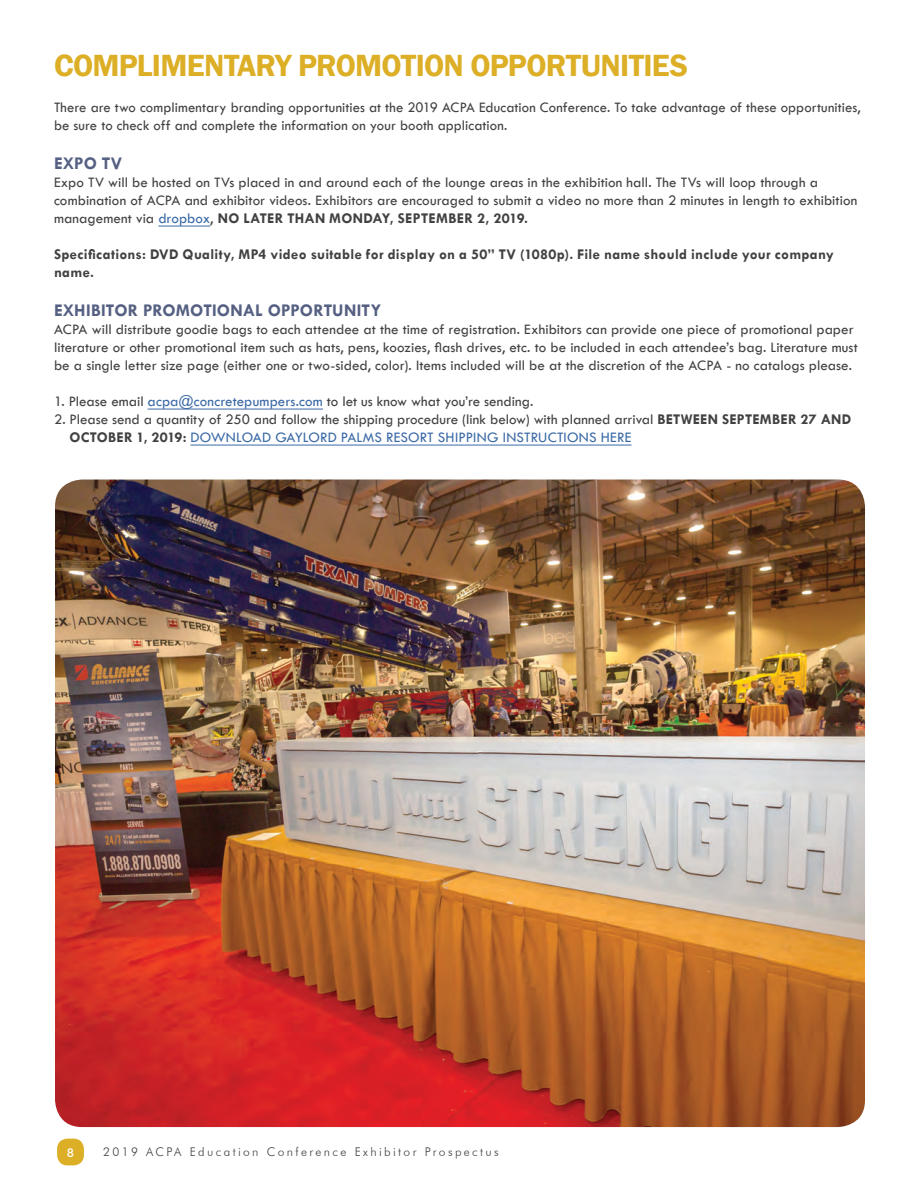
<style>
.page{position:relative;width:918px;height:1188px;background:#fff}
.page>*{position:absolute;margin:0;border:0;box-sizing:border-box;transform-origin:0 0}
.t1{font:600 31.5px "Franklin Gothic";letter-spacing:-.025em;color:#dcaf27}
.t2{font:700 18px "Tw Cen";letter-spacing:.005em;color:#556082}
.t3{font:15px/18px "Tw Cen";letter-spacing:.005em;color:#414142}
.t4{font:700 15px/18px "Tw Cen";letter-spacing:.02em;color:#414142}
.t5{font:300 12px "Futura BT";letter-spacing:.2em;color:#414142}
.t6{font:500 12px "Futura BT";color:#fff}
.s1{color:#3a69a6}
.s2{font-weight:700}
</style>
<div class="page">
<div style="left:57px;top:1139px;width:27px;height:26px;background:#dcaf27;border-radius:11px"></div>
<hr style="left:158px;top:226px;width:52px;height:1px;background:#3a69a6">
<hr style="left:148px;top:409px;width:175px;height:1px;background:#3a69a6">
<hr style="left:190px;top:445px;width:441px;height:1px;background:#3a69a6">
<img style="left:55px;top:480px;width:810px;height:647px">
<h1 class="t1" style="left:54px;top:46px;width:635px">COMPLIMENTARY PROMOTION OPPORTUNITIES</h1>
<p class="t3" style="left:54px;top:98px;width:808px">There are two complimentary branding opportunities at the 2019 ACPA Education Conference. To take advantage of these opportunities, be sure to check off and complete the information on your booth application.</p>
<p class="t2" style="left:54px;top:153px;width:70px">EXPO TV</p>
<p class="t3" style="left:54px;top:173px;width:805px">Expo TV will be hosted on TVs placed in and around each of the lounge areas in the exhibition hall. The TVs will loop through a combination of ACPA and exhibitor videos. Exhibitors are encouraged to submit a video no more than 2 minutes in length to exhibition management via <span class="s1">dropbox</span>, <span class="s2">NO LATER THAN MONDAY, SEPTEMBER 2, 2019.</span></p>
<p class="t4" style="left:54px;top:245px;width:781px">Specifications: DVD Quality, MP4 video suitable for display on a 50” TV (1080p). File name should include your company name.</p>
<p class="t2" style="left:54px;top:300px;width:329px">EXHIBITOR PROMOTIONAL OPPORTUNITY</p>
<p class="t3" style="left:54px;top:320px;width:805px">ACPA will distribute goodie bags to each attendee at the time of registration. Exhibitors can provide one piece of promotional paper literature or other promotional item such as hats, pens, koozies, flash drives, etc. to be included in each attendee’s bag. Literature must be a single letter size page (either one or two-sided, color). Items included will be at the discretion of the ACPA - no catalogs please.</p>
<p class="t3" style="left:54px;top:392px;width:481px">1. Please email <span class="s1">acpa@concretepumpers.com</span> to let us know what you’re sending.</p>
<p class="t3" style="left:70px;top:410px;width:783px;text-indent:-16px">2. Please send a quantity of 250 and follow the shipping procedure (link below) with planned arrival <span class="s2">BETWEEN SEPTEMBER 27 AND<br>OCTOBER 1, 2019:</span> <span class="s1">DOWNLOAD GAYLORD PALMS RESORT SHIPPING INSTRUCTIONS HERE</span></p>
<p class="t6" style="left:67px;top:1145px;width:9px">8</p>
<p class="t5" style="left:103px;top:1145px;width:397px">2019 ACPA Education Conference Exhibitor Prospectus</p>
</div>
